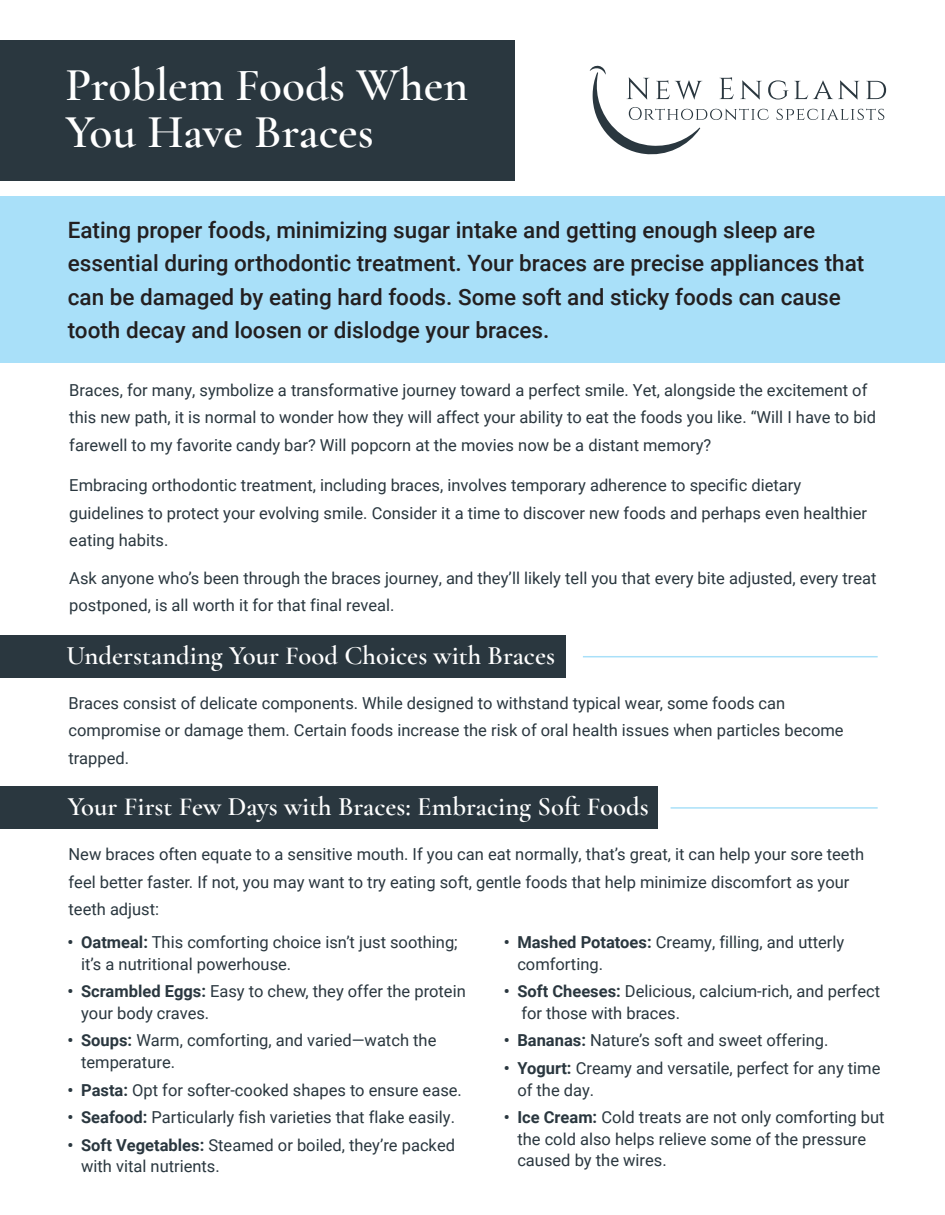
<style>
.page{position:relative;width:945px;height:1215px;background:#fff}
.page>*{position:absolute;margin:0;border:0;box-sizing:border-box;transform-origin:0 0}
.t1{font:600 47.4px/47.1px "Cormorant Garamond";color:#fff}
.t2{font:600 26.7px "Cormorant Garamond";color:#fff}
.t3{font:500 22.5px/33.6px "Roboto";color:#231f20}
.t4{font:16.5px/27.6px "Roboto";color:#2a373f}
.s1{font-weight:700}
</style>
<div class="page">
<div style="left:0;top:196px;width:945px;height:167px;background:#a9e0f9"></div>
<div style="left:0;top:40px;width:514px;height:141px;background:#2a373f"></div>
<svg style="left:590px;top:65px;width:296px;height:90px"></svg>
<hr style="left:583px;top:656px;width:295px;height:1px;background:#a9e0f9">
<div style="left:0;top:636px;width:566px;height:42px;background:#2a373f"></div>
<hr style="left:671px;top:807px;width:207px;height:2px;background:#a9e0f9">
<div style="left:0;top:787px;width:658px;height:42px;background:#2a373f"></div>
<h1 class="t1" style="left:66px;top:66px;width:404px">Problem Foods When<br>You Have Braces</h1>
<p class="t3" style="left:68px;top:215px;width:798px">Eating proper foods, minimizing sugar intake and getting enough sleep are essential during orthodontic treatment. Your braces are precise appliances that can be damaged by eating hard foods. Some soft and sticky foods can cause tooth decay and loosen or dislodge your braces.</p>
<p class="t4" style="left:69px;top:377px;width:808px">Braces, for many, symbolize a transformative journey toward a perfect smile. Yet, alongside the excitement of this new path, it is normal to wonder how they will affect your ability to eat the foods you like. ìWill I have to bid farewell to my favorite candy bar? Will popcorn at the movies now be a distant memory?</p>
<p class="t4" style="left:69px;top:473px;width:799px">Embracing orthodontic treatment, including braces, involves temporary adherence to specific dietary guidelines to protect your evolving smile. Consider it a time to discover new foods and perhaps even healthier eating habits.</p>
<p class="t4" style="left:69px;top:565px;width:809px">Ask anyone whoís been through the braces journey, and theyíll likely tell you that every bite adjusted, every treat postponed, is all worth it for that final reveal.</p>
<h2 class="t2" style="left:67px;top:645px;width:490px">Understanding Your Food Choices with Braces</h2>
<p class="t4" style="left:69px;top:690px;width:777px">Braces consist of delicate components. While designed to withstand typical wear, some foods can compromise or damage them. Certain foods increase the risk of oral health issues when particles become trapped.</p>
<h2 class="t2" style="left:68px;top:790px;width:583px">Your First Few Days with Braces: Embracing Soft Foods</h2>
<p class="t4" style="left:69px;top:842px;width:797px">New braces often equate to a sensitive mouth. If you can eat normally, thatís great, it can help your sore teeth feel better faster. If not, you may want to try eating soft, gentle foods that help minimize discomfort as your teeth adjust:</p>
<p class="t4" style="left:81px;top:933px;width:378px;line-height:21.6px;text-indent:-13px"><span class="s1">ï Oatmeal:</span> This comforting choice isnít just soothing; itís a nutritional powerhouse.</p>
<p class="t4" style="left:81px;top:982px;width:386px;line-height:21.6px;text-indent:-13px"><span class="s1">ï Scrambled Eggs:</span> Easy to chew, they offer the protein your body craves.</p>
<p class="t4" style="left:81px;top:1031px;width:357px;line-height:21.6px;text-indent:-13px"><span class="s1">ï Soups:</span> Warm, comforting, and variedówatch the temperature.</p>
<p class="t4" style="left:68px;top:1077px;width:396px"><span class="s1">ï Pasta:</span> Opt for softer-cooked shapes to ensure ease. <span class="s1">ï Seafood:</span> Particularly fish varieties that flake easily. <span class="s1">ï Soft Vegetables:</span> Steamed or boiled, theyíre packed</p>
<p class="t4" style="left:81px;top:1154px;width:140px">with vital nutrients.</p>
<p class="t4" style="left:517px;top:933px;width:328px;line-height:21.6px;text-indent:-13px"><span class="s1">ï Mashed Potatoes:</span> Creamy, filling, and utterly comforting.</p>
<p class="t4" style="left:521px;top:982px;width:360px;line-height:21.6px;text-indent:-18px"><span class="s1">ï Soft Cheeses:</span> Delicious, calcium-rich, and perfect for those with braces.</p>
<p class="t4" style="left:504px;top:1028px;width:378px"><span class="s1">ï Bananas:</span> Natureís soft and sweet offering.<br><span class="s1">ï Yogurt:</span> Creamy and versatile, perfect for any time</p>
<p class="t4" style="left:504px;top:1077px;width:382px;text-indent:13px">of the day.<br><span class="s1">ï Ice Cream:</span> Cold treats are not only comforting but</p>
<p class="t4" style="left:517px;top:1130px;width:350px;line-height:21.6px">the cold also helps relieve some of the pressure caused by the wires.</p>
</div>
